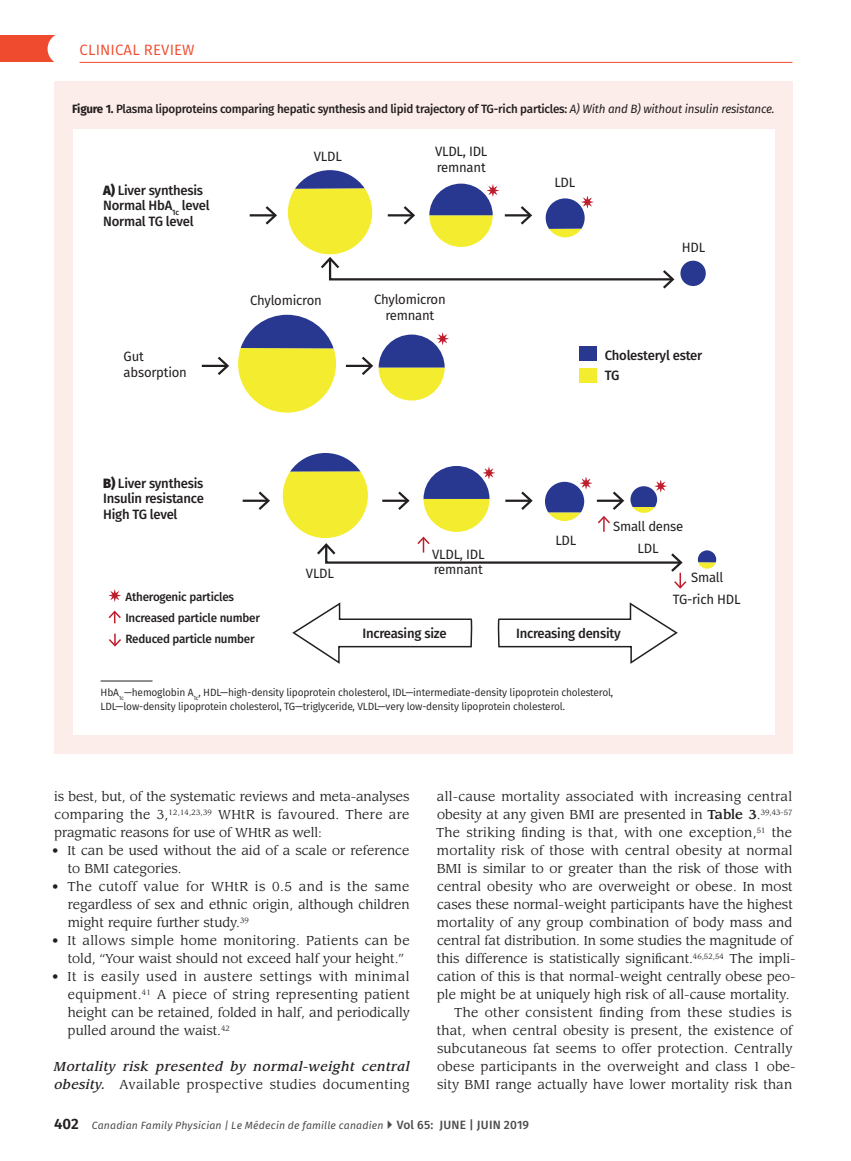
<style>
.page{position:relative;width:851px;height:1161px;background:#fff}
.page>*{position:absolute;margin:0;border:0;box-sizing:border-box;transform-origin:0 0}
.t1{font:15px "Fira Sans";letter-spacing:.01em;color:#ef4b2e}
.t2{font:500 13.5px/15.6px "Fira Sans";letter-spacing:-.015em;color:#231f20}
.t3{font:13.5px/15.6px "Fira Sans";letter-spacing:-.015em;color:#231f20}
.Level4Head{font:12.75px/18px "Leawood Std";color:#231f20;text-align:justify}
.Bullet{font:12.75px/18px "Leawood Std";color:#231f20}
.ParagraphIndent{font:12.75px/18px "Leawood Std";letter-spacing:.015em;color:#231f20}
.Level4Head-2{font:italic 500 12.75px/18px "Leawood Std";letter-spacing:.04em;color:#231f20}
.t4{font:500 12px/21px "Fira Sans";letter-spacing:-.02em;color:#231f20}
.t5{font:10.5px/13.5px "Fira Sans";letter-spacing:-.015em;color:#231f20}
.t6{font:italic 10.5px "Fira Sans";letter-spacing:.015em;color:#4b4c4d}
.s1{font-weight:700}
.s2{font-weight:400;font-style:italic}
.s3{font-weight:800}
.s4{font-weight:400;font-style:normal}
.s5{font-weight:500}
.s6{font-weight:600;font-style:normal;font-size:15px;color:#231f20}
.s7{font-weight:500;font-style:normal;font-size:12px}
</style>
<div class="page">
<div style="left:0;top:35px;width:55px;height:27px;background:#ef4b2e"></div>
<div style="left:48px;top:33px;width:32px;height:32px;background:#fff;border-radius:50%"></div>
<hr style="left:80px;top:62px;width:712px;height:1px;background:#ef4b2e">
<div style="left:54px;top:81px;width:738px;height:672px;background:#fdedea"></div>
<div style="left:73px;top:129px;width:701px;height:605px;background:#fff"></div>
<svg style="left:238px;top:315px;width:98px;height:98px"></svg>
<svg style="left:697px;top:550px;width:19px;height:19px"></svg>
<div style="left:680px;top:261px;width:25px;height:25px;background:#283890;border-radius:50%"></div>
<hr style="left:250px;top:214px;width:24px;height:2px;background:#231f20">
<svg style="left:265px;top:206px;width:12px;height:19px"></svg>
<hr style="left:202px;top:365px;width:25px;height:2px;background:#231f20">
<svg style="left:218px;top:357px;width:11px;height:18px"></svg>
<hr style="left:243px;top:500px;width:24px;height:2px;background:#231f20">
<svg style="left:258px;top:492px;width:12px;height:18px"></svg>
<hr style="left:346px;top:365px;width:25px;height:2px;background:#231f20">
<div style="left:579px;top:346px;width:17px;height:15px;background:#283890"></div>
<div style="left:579px;top:368px;width:17px;height:15px;background:#f4ed2f"></div>
<svg style="left:292px;top:602px;width:180px;height:62px"></svg>
<svg style="left:497px;top:602px;width:181px;height:62px"></svg>
<svg style="left:362px;top:333px;width:86px;height:68px"></svg>
<svg style="left:288px;top:170px;width:386px;height:119px"></svg>
<svg style="left:283px;top:453px;width:403px;height:136px"></svg>
<svg style="left:109px;top:634px;width:12px;height:13px"></svg>
<svg style="left:109px;top:611px;width:12px;height:12px"></svg>
<svg style="left:109px;top:589px;width:12px;height:13px"></svg>
<hr style="left:101px;top:681px;width:51px;height:1px;background:#231f20">
<p class="t1" style="left:80px;top:38px;width:116px">CLINICAL REVIEW</p>
<p class="t4" style="left:72px;top:98px;width:704px"><span class="s1">Figure 1.</span> Plasma lipoproteins comparing hepatic synthesis and lipid trajectory of TG-rich particles: <span class="s2">A) With and B) without insulin resistance.</span></p>
<p class="t2" style="left:103px;top:182px;width:108px"><span class="s3">A)</span> Liver synthesis<br>Normal HbA<sub>1c</sub> level<br>Normal TG level</p>
<p class="t3" style="left:124px;top:348px;width:65px">Gut absorption</p>
<p class="t3" style="left:314px;top:149px;width:30px">VLDL</p>
<p class="t3" style="left:435px;top:143px;width:54px">VLDL, IDL remnant</p>
<p class="t3" style="left:250px;top:292px;width:73px">Chylomicron</p>
<p class="t3" style="left:374px;top:291px;width:73px;text-align:center">Chylomicron remnant</p>
<p class="t3" style="left:554px;top:174px;width:23px">LDL</p>
<p class="t3" style="left:682px;top:239px;width:25px">HDL</p>
<p class="t2" style="left:604px;top:346px;width:99px">Cholesteryl ester</p>
<p class="t2" style="left:604px;top:367px;width:16px">TG</p>
<p class="t2" style="left:103px;top:474px;width:102px;text-align:justify"><span class="s3">B)</span> Liver synthesis Insulin resistance High TG level</p>
<p class="t4" style="left:125px;top:586px;width:136px">Atherogenic particles<br>Increased particle number<br>Reduced particle number</p>
<p class="t3" style="left:306px;top:565px;width:30px">VLDL</p>
<p class="t3" style="left:432px;top:546px;width:54px">VLDL, IDL remnant</p>
<p class="t2" style="left:362px;top:625px;width:86px">Increasing size</p>
<p class="t3" style="left:555px;top:532px;width:23px">LDL</p>
<p class="t3" style="left:613px;top:518px;width:72px">Small dense</p>
<p class="t3" style="left:637px;top:540px;width:23px">LDL</p>
<p class="t3" style="left:691px;top:569px;width:34px">Small</p>
<p class="t3" style="left:673px;top:591px;width:69px">TG-rich HDL</p>
<p class="t2" style="left:516px;top:625px;width:106px">Increasing density</p>
<p class="t5" style="left:101px;top:685px;width:514px">HbA<sub>1c</sub>—hemoglobin A<sub>1c</sub>, HDL—high-density lipoprotein cholesterol, IDL—intermediate-density lipoprotein cholesterol,<br>LDL—low-density lipoprotein cholesterol, TG—triglyceride, VLDL—very low-density lipoprotein cholesterol.</p>
<p class="Level4Head" style="left:54px;top:788px;width:357px">is best, but, of the systematic reviews and meta-analyses comparing the 3,<sup>12,14,23,39</sup> WHtR is favoured. There are pragmatic reasons for use of WHtR as well:</p>
<p class="Bullet" style="left:68px;top:842px;width:343px;text-indent:-15px">• It can be used without the aid of a scale or reference to BMI categories.</p>
<p class="Bullet" style="left:68px;top:878px;width:343px;text-align:justify;text-indent:-15px">• The cutoff value for WHtR is 0.5 and is the same regardless of sex and ethnic origin, although children might require further study.<sup>39</sup></p>
<p class="Bullet" style="left:68px;top:932px;width:343px;text-indent:-15px">• It allows simple home monitoring. Patients can be told, “Your waist should not exceed half your height.”</p>
<p class="Bullet" style="left:68px;top:968px;width:343px;text-align:justify;text-indent:-15px">• It is easily used in austere settings with minimal equipment.<sup>41</sup> A piece of string representing patient height can be retained, folded in half, and periodically pulled around the waist.<sup>42</sup></p>
<p class="Level4Head-2" style="left:54px;top:1058px;width:357px">Mortality risk presented by normal-weight central obesity. <span class="s4">Available prospective studies documenting</span></p>
<p class="Level4Head" style="left:436px;top:788px;width:361px;text-align:left">all-cause mortality associated with increasing central obesity at any given BMI are presented in <span class="s5">Table 3</span>.<sup>39,43-57<br></sup>The striking finding is that, with one exception,<sup>51</sup> the mortality risk of those with central obesity at normal BMI is similar to or greater than the risk of those with central obesity who are overweight or obese. In most cases these normal-weight participants have the highest mortality of any group combination of body mass and central fat distribution. In some studies the magnitude of this difference is statistically significant.<sup>46,52,54</sup> The impli&shy;cation of this is that normal-weight centrally obese peo&shy;ple might be at uniquely high risk of all-cause mortality.</p>
<p class="ParagraphIndent" style="left:437px;top:1004px;width:360px;text-indent:17px">The other consistent finding from these studies is that, when central obesity is present, the existence of subcutaneous fat seems to offer protection. Centrally obese participants in the overweight and class 1 obe&shy;sity BMI range actually have lower mortality risk than</p>
<p class="t6" style="left:54px;top:1117px;width:476px"><span class="s6">402</span> Canadian Family Physician | Le Médecin de famille canadien <span class="s7">Vol 65: JUNE | JUIN 2019</span></p>
</div>
